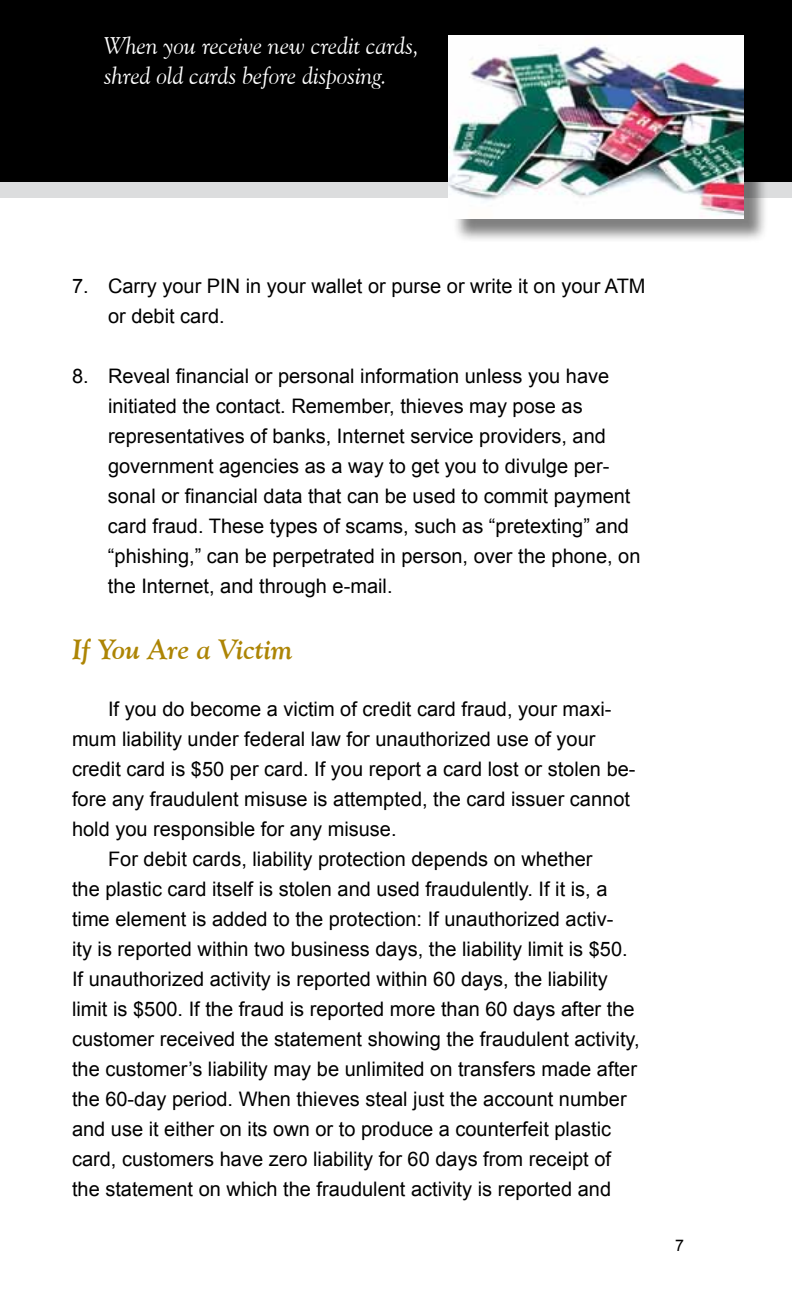
<style>
.page{position:relative;width:792px;height:1296px;background:#fff}
.page>*{position:absolute;margin:0;border:0;box-sizing:border-box;transform-origin:0 0}
.t1{font:italic 700 28px "Goudy Old Style BT";color:#ad8505}
.t2{font:italic 24px/30px "Goudy Old Style BT";color:#fff}
.t3{font:20px/30px "Arial";color:#000}
.t4{font:16px "Arial";color:#000}
</style>
<div class="page">
<div style="left:0;top:0;width:792px;height:198px;background:#dcddde"></div>
<div style="left:0;top:0;width:792px;height:182px;background:#000"></div>
<div style="left:452px;top:39px;width:317px;height:204px;background:#000;opacity:.5"></div>
<img style="left:449px;top:36px;width:295px;height:182px">
<p class="t2" style="left:104px;top:31px;width:317px">When you receive new credit cards, shred old cards before disposing.</p>
<p class="t3" style="left:108px;top:271px;width:539px;text-indent:-36px">7. Carry your PIN in your wallet or purse or write it on your ATM or debit card.</p>
<p class="t3" style="left:108px;top:361px;width:534px;text-indent:-36px">8. Reveal financial or personal information unless you have initiated the contact. Remember, thieves may pose as representatives of banks, Internet service providers, and government agencies as a way to get you to divulge per&shy;sonal or financial data that can be used to commit payment card fraud. These types of scams, such as “pretexting” and “phishing,” can be perpetrated in person, over the phone, on the Internet, and through e-mail.</p>
<h1 class="t1" style="left:72px;top:632px;width:222px">If You Are a Victim</h1>
<p class="t3" style="left:108px;top:694px;width:505px">If you do become a victim of credit card fraud, your maxi-</p>
<p class="t3" style="left:72px;top:724px;width:525px">mum liability under federal law for unauthorized use of your</p>
<p class="t3" style="left:72px;top:754px;width:565px">credit card is $50 per card. If you report a card lost or stolen be-</p>
<p class="t3" style="left:72px;top:784px;width:560px">fore any fraudulent misuse is attempted, the card issuer cannot</p>
<p class="t3" style="left:72px;top:814px;width:326px">hold you responsible for any misuse.</p>
<p class="t3" style="left:108px;top:844px;width:486px">For debit cards, liability protection depends on whether</p>
<p class="t3" style="left:72px;top:874px;width:537px">the plastic card itself is stolen and used fraudulently. If it is, a</p>
<p class="t3" style="left:72px;top:904px;width:543px">time element is added to the protection: If unauthorized activ-</p>
<p class="t3" style="left:72px;top:934px;width:557px">ity is reported within two business days, the liability limit is $50.</p>
<p class="t3" style="left:72px;top:964px;width:537px">If unauthorized activity is reported within 60 days, the liability</p>
<p class="t3" style="left:72px;top:994px;width:564px">limit is $500. If the fraud is reported more than 60 days after the</p>
<p class="t3" style="left:72px;top:1024px;width:569px">customer received the statement showing the fraudulent activity,</p>
<p class="t3" style="left:72px;top:1054px;width:567px">the customer’s liability may be unlimited on transfers made after</p>
<p class="t3" style="left:72px;top:1084px;width:556px">the 60-day period. When thieves steal just the account number</p>
<p class="t3" style="left:72px;top:1114px;width:541px">and use it either on its own or to produce a counterfeit plastic</p>
<p class="t3" style="left:72px;top:1144px;width:541px">card, customers have zero liability for 60 days from receipt of</p>
<p class="t3" style="left:72px;top:1174px;width:541px">the statement on which the fraudulent activity is reported and</p>
<p class="t4" style="left:675px;top:1235px;width:10px">7</p>
</div>
